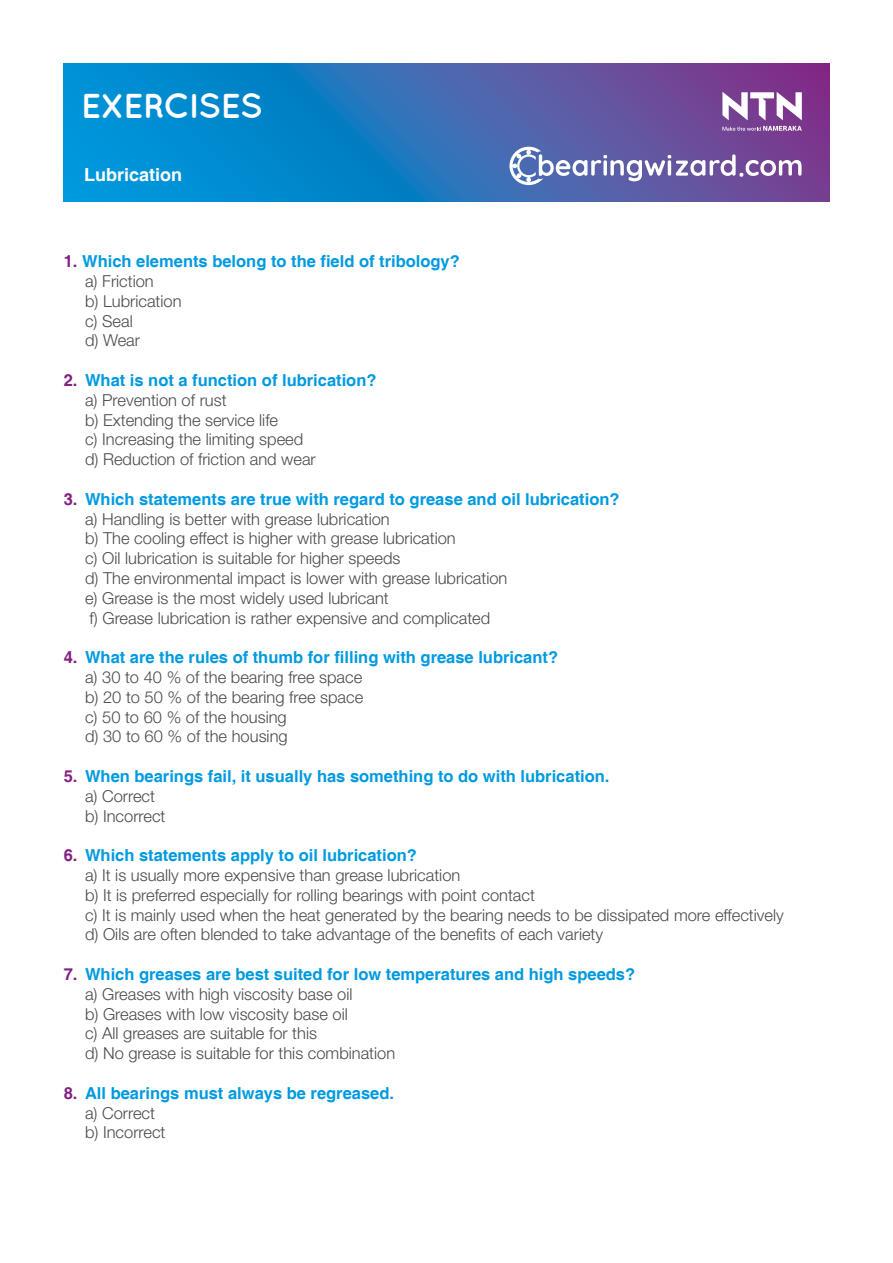
<style>
.page{position:relative;width:893px;height:1263px;background:#fff}
.page>*{position:absolute;margin:0;border:0;box-sizing:border-box;transform-origin:0 0}
.t1{font:700 34.5px "Quicksand";letter-spacing:-.03em;color:#fff}
.t2{font:700 18px "Helvetica";color:#fff}
.t3{font:300 16.5px/19.8px "Helvetica Neue LT Std";color:#4b4b4a}
.t4{font:700 16.5px "Helvetica";color:#009ae0}
.s1{color:#832082}
</style>
<div class="page">
<svg style="left:64px;top:64px;width:765px;height:138px;background:#2e70b8"></svg>
<svg style="left:722px;top:92px;width:80px;height:39px"></svg>
<svg style="left:509px;top:147px;width:292px;height:38px"></svg>
<h1 class="t1" style="left:81px;top:85px;width:183px">EXERCISES</h1>
<p class="t2" style="left:84px;top:163px;width:100px">Lubrication</p>
<p class="t4" style="left:64px;top:251px;width:398px"><span class="s1">1.</span> Which elements belong to the field of tribology?</p>
<p class="t3" style="left:85px;top:271px;width:98px">a) Friction<br>b) Lubrication c) Seal<br>d) Wear</p>
<p class="t4" style="left:64px;top:370px;width:314px"><span class="s1">2.</span> What is not a function of lubrication?</p>
<p class="t3" style="left:85px;top:390px;width:232px">a) Prevention of rust<br>b) Extending the service life<br>c) Increasing the limiting speed d) Reduction of friction and wear</p>
<p class="t4" style="left:64px;top:489px;width:557px"><span class="s1">3.</span> Which statements are true with regard to grease and oil lubrication?</p>
<p class="t3" style="left:85px;top:508px;width:424px">a) Handling is better with grease lubrication<br>b) The cooling effect is higher with grease lubrication<br>c) Oil lubrication is suitable for higher speeds<br>d) The environmental impact is lower with grease lubrication e) Grease is the most widely used lubricant<br>f) Grease lubrication is rather expensive and complicated</p>
<p class="t4" style="left:64px;top:647px;width:496px"><span class="s1">4.</span> What are the rules of thumb for filling with grease lubricant?</p>
<p class="t3" style="left:85px;top:667px;width:280px">a) 30 to 40 % of the bearing free space b) 20 to 50 % of the bearing free space c) 50 to 60 % of the housing<br>d) 30 to 60 % of the housing</p>
<p class="t4" style="left:64px;top:766px;width:547px"><span class="s1">5.</span> When bearings fail, it usually has something to do with lubrication.</p>
<p class="t3" style="left:85px;top:786px;width:82px">a) Correct b) Incorrect</p>
<p class="t4" style="left:64px;top:845px;width:355px"><span class="s1">6.</span> Which statements apply to oil lubrication?</p>
<p class="t3" style="left:85px;top:865px;width:700px">a) It is usually more expensive than grease lubrication<br>b) It is preferred especially for rolling bearings with point contact<br>c) It is mainly used when the heat generated by the bearing needs to be dissipated more effectively d) Oils are often blended to take advantage of the benefits of each variety</p>
<p class="t4" style="left:64px;top:964px;width:573px"><span class="s1">7.</span> Which greases are best suited for low temperatures and high speeds?</p>
<p class="t3" style="left:85px;top:984px;width:312px">a) Greases with high viscosity base oil<br>b) Greases with low viscosity base oil<br>c) All greases are suitable for this<br>d) No grease is suitable for this combination</p>
<p class="t4" style="left:64px;top:1083px;width:332px"><span class="s1">8.</span> All bearings must always be regreased.</p>
<p class="t3" style="left:85px;top:1102px;width:82px">a) Correct b) Incorrect</p>
</div>
